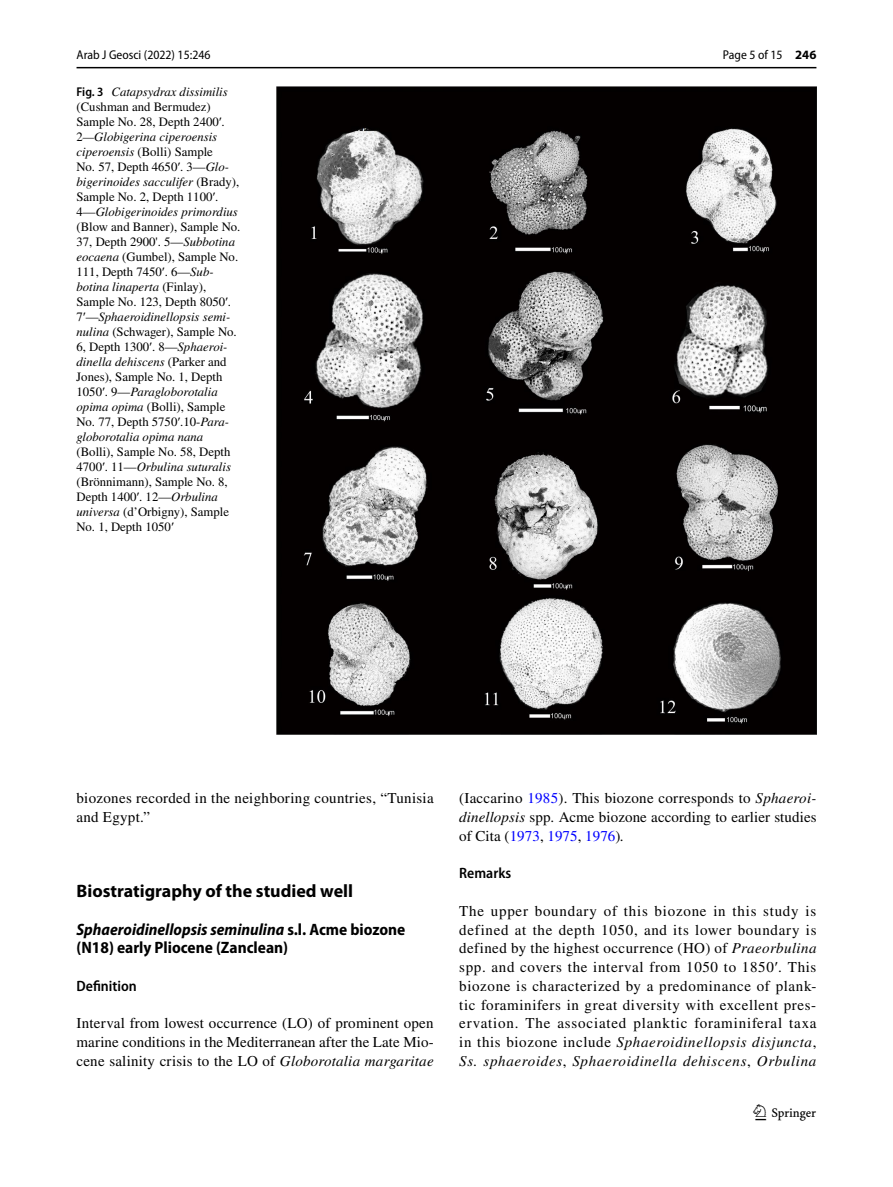
<style>
.page{position:relative;width:893px;height:1187px;background:#fff}
.page>*{position:absolute;margin:0;border:0;box-sizing:border-box;transform-origin:0 0}
.t1{font:22.5px "Springnew Regular 3";color:#000}
.t2{font:700 18px "Myriad Pro";color:#000}
.t3{font:700 semi-condensed 16.5px/18.8px "Myriad Pro";color:#000}
.t4{font:15px/18.8px "STIX";letter-spacing:.02em;color:#000;text-align:justify}
.t5{font:600 semi-condensed 15px "Myriad Pro";color:#000}
.t6{font:12.75px/15px "STIX";color:#000}
.t7{font:semi-condensed 12.75px "Myriad Pro";color:#000}
.s1{font-family:"Myriad Pro";font-weight:600;font-stretch:semi-condensed}
.s2{font-style:italic}
.s3{font-family:"Times New Roman"}
.s4{font-weight:700;font-stretch:normal}
.s5{color:#00f}
</style>
<div class="page">
<hr style="left:77px;top:67px;width:739px;height:1px;background:#000">
<img style="left:276px;top:87px;width:540px;height:647px">
<p class="t7" style="left:77px;top:48px;width:135px">Arab J Geosci (2022) 15:246</p>
<p class="t6" style="left:77px;top:85px;width:165px"><span class="s1">Fig. 3</span> <span class="s2">Catapsydrax dissimilis </span>(Cushman and Bermudez)<br>Sample No. 28, Depth 2400<span class="s3">′</span>.<br>2<span class="s2">—Globigerina ciperoensis ciperoensis</span> (Bolli) Sample<br>No. 57, Depth 4650<span class="s3">′</span>. 3—<span class="s2">Glo&shy;bigerinoides sacculifer</span> (Brady),<br>Sample No. 2, Depth 1100<span class="s3">′</span>.<br>4—<span class="s2">Globigerinoides primordius </span>(Blow and Banner), Sample No.<br>37, Depth 2900'. 5—<span class="s2">Subbotina eocaena</span> (Gumbel), Sample No.<br>111, Depth 7450<span class="s3">′</span>. 6—<span class="s2">Sub&shy;botina linaperta</span> (Finlay),<br>Sample No. 123, Depth 8050<span class="s3">′</span>.<br>7<span class="s3">′</span>—<span class="s2">Sphaeroidinellopsis semi&shy;nulina</span> (Schwager), Sample No.<br>6, Depth 1300<span class="s3">′</span>. 8—<span class="s2">Sphaeroi&shy;dinella dehiscens</span> (Parker and<br>Jones), Sample No. 1, Depth<br>1050<span class="s3">′</span>. 9—<span class="s2">Paragloborotalia opima opima</span> (Bolli), Sample<br>No. 77, Depth 5750<span class="s3">′</span>.10-<span class="s2">Para&shy;globorotalia opima nana</span></p>
<p class="t6" style="left:77px;top:445px;width:156px">(Bolli), Sample No. 58, Depth<br>4700<span class="s3">′</span>. 11—<span class="s2">Orbulina suturalis </span>(Brönnimann), Sample No. 8,<br>Depth 1400<span class="s3">′</span>. 12—<span class="s2">Orbulina universa</span> (d’Orbigny), Sample<br>No. 1, Depth 1050<span class="s3">′</span></p>
<p class="t7" style="left:723px;top:48px;width:95px">Page 5 of 15 <span class="s4">246</span></p>
<p class="t4" style="left:77px;top:789px;width:359px">biozones recorded in the neighboring countries, “Tunisia and Egypt.”</p>
<p class="t2" style="left:77px;top:879px;width:278px">Biostratigraphy of the studied well</p>
<p class="t3" style="left:77px;top:919px;width:330px"><span class="s2">Sphaeroidinellopsis seminulina</span> s.l. Acme biozone (N18) early Pliocene (Zanclean)</p>
<p class="t5" style="left:77px;top:977px;width:62px">Definition</p>
<p class="t4" style="left:77px;top:1014px;width:359px">Interval from lowest occurrence (LO) of prominent open marine conditions in the Mediterranean after the Late Mio&shy;cene salinity crisis to the LO of <span class="s2">Globorotalia margaritae</span></p>
<p class="t4" style="left:459px;top:789px;width:359px">(Iaccarino <span class="s5">1985</span>). This biozone corresponds to <span class="s2">Sphaeroi&shy;dinellopsis</span> spp. Acme biozone according to earlier studies of Cita (<span class="s5">1973</span>, <span class="s5">1975</span>, <span class="s5">1976</span>)<span class="s2">.</span></p>
<p class="t5" style="left:459px;top:864px;width:53px">Remarks</p>
<p class="t4" style="left:459px;top:902px;width:359px">The upper boundary of this biozone in this study is defined at the depth 1050, and its lower boundary is defined by the highest occurrence (HO) of <span class="s2">Praeorbulina </span>spp. and covers the interval from 1050 to 1850<span class="s3">′</span>. This biozone is characterized by a predominance of plank&shy;tic foraminifers in great diversity with excellent pres&shy;ervation. The associated planktic foraminiferal taxa in this biozone include <span class="s2">Sphaeroidinellopsis disjuncta</span>, <span class="s2">Ss. sphaeroides</span>, <span class="s2">Sphaeroidinella dehiscens</span>, <span class="s2">Orbulina</span></p>
<h1 class="t1" style="left:755px;top:1104px;width:62px">1 3</h1>
</div>
